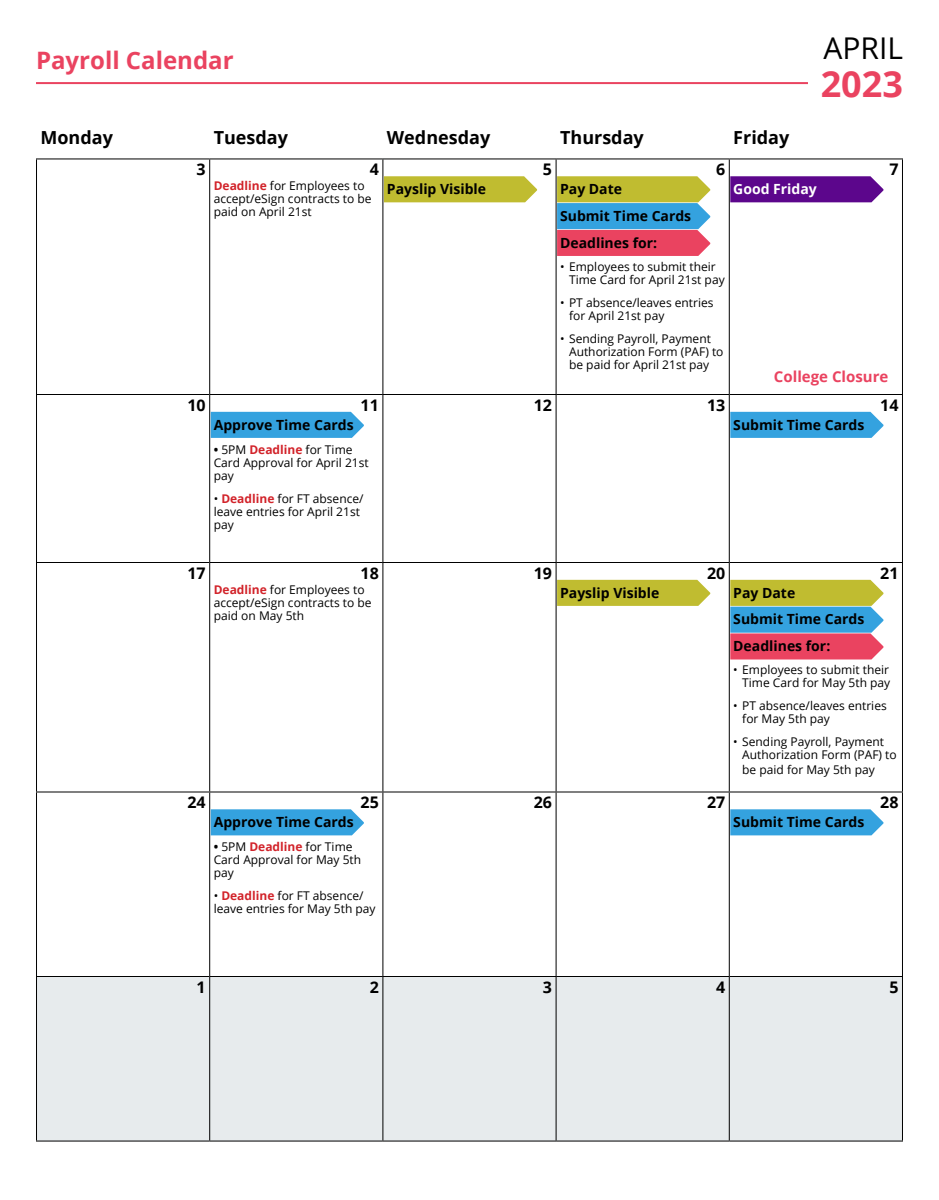
<style>
.page{position:relative;width:939px;height:1200px;background:#fff}
.page>*{position:absolute;margin:0;border:0;box-sizing:border-box;transform-origin:0 0}
.t1{font:700 36px "Open Sans";color:#ea4360}
.p-month{font:30px "Open Sans";color:#000}
.h1-header{font:700 24px "Open Sans";color:#ea4360}
.t2{font:700 18px "Open Sans";color:#000}
.t3{font:700 16px "Open Sans";color:#000}
.p-college_closure{font:700 15px "Open Sans";color:#ea4360}
.p-calendar_item{font:700 14px "Open Sans";color:#000}
.p-calendar_item-2{font:700 14px "Open Sans";color:#fff}
.p-content{font:12px/13px "Open Sans";color:#000}
.s1{font-weight:700;color:#d2232a}
.s2{font-weight:700}
</style>
<div class="page">
<hr style="left:36px;top:82px;width:772px;height:2px;background:#ea4360">
<div style="left:37px;top:977px;width:865px;height:164px;background:#e7ebed"></div>
<hr style="left:36px;top:159px;width:1px;height:235px;background:#000">
<hr style="left:209px;top:159px;width:1px;height:235px;background:#000">
<hr style="left:382px;top:159px;width:1px;height:235px;background:#000">
<hr style="left:555px;top:159px;width:1px;height:235px;background:#000">
<hr style="left:728px;top:159px;width:1px;height:235px;background:#000">
<hr style="left:902px;top:159px;width:1px;height:235px;background:#000">
<hr style="left:36px;top:394px;width:174px;height:1px;background:#000">
<hr style="left:36px;top:395px;width:1px;height:167px;background:#000">
<hr style="left:210px;top:394px;width:173px;height:1px;background:#000">
<hr style="left:209px;top:395px;width:1px;height:167px;background:#000">
<hr style="left:383px;top:394px;width:173px;height:1px;background:#000">
<hr style="left:382px;top:395px;width:1px;height:167px;background:#000">
<hr style="left:556px;top:394px;width:173px;height:1px;background:#000">
<hr style="left:555px;top:395px;width:1px;height:167px;background:#000">
<hr style="left:729px;top:394px;width:174px;height:1px;background:#000">
<hr style="left:728px;top:395px;width:1px;height:167px;background:#000">
<hr style="left:902px;top:395px;width:1px;height:167px;background:#000">
<hr style="left:36px;top:562px;width:174px;height:1px;background:#000">
<hr style="left:36px;top:563px;width:1px;height:229px;background:#000">
<hr style="left:210px;top:562px;width:173px;height:1px;background:#000">
<hr style="left:209px;top:563px;width:1px;height:229px;background:#000">
<hr style="left:383px;top:562px;width:173px;height:1px;background:#000">
<hr style="left:382px;top:563px;width:1px;height:229px;background:#000">
<hr style="left:556px;top:562px;width:173px;height:1px;background:#000">
<hr style="left:555px;top:563px;width:1px;height:229px;background:#000">
<hr style="left:729px;top:562px;width:174px;height:1px;background:#000">
<hr style="left:728px;top:563px;width:1px;height:229px;background:#000">
<hr style="left:902px;top:563px;width:1px;height:229px;background:#000">
<hr style="left:36px;top:792px;width:174px;height:1px;background:#000">
<hr style="left:36px;top:792px;width:1px;height:184px;background:#000">
<hr style="left:210px;top:792px;width:173px;height:1px;background:#000">
<hr style="left:209px;top:792px;width:1px;height:184px;background:#000">
<hr style="left:383px;top:792px;width:173px;height:1px;background:#000">
<hr style="left:382px;top:792px;width:1px;height:184px;background:#000">
<hr style="left:556px;top:792px;width:173px;height:1px;background:#000">
<hr style="left:555px;top:792px;width:1px;height:184px;background:#000">
<hr style="left:729px;top:792px;width:174px;height:1px;background:#000">
<hr style="left:728px;top:792px;width:1px;height:184px;background:#000">
<hr style="left:902px;top:792px;width:1px;height:184px;background:#000">
<hr style="left:36px;top:976px;width:174px;height:1px;background:#000">
<hr style="left:36px;top:977px;width:1px;height:164px;background:#000">
<hr style="left:210px;top:976px;width:173px;height:1px;background:#000">
<hr style="left:209px;top:977px;width:1px;height:164px;background:#000">
<hr style="left:383px;top:976px;width:173px;height:1px;background:#000">
<hr style="left:382px;top:977px;width:1px;height:164px;background:#000">
<hr style="left:556px;top:976px;width:173px;height:1px;background:#000">
<hr style="left:555px;top:977px;width:1px;height:164px;background:#000">
<hr style="left:729px;top:976px;width:174px;height:1px;background:#000">
<hr style="left:728px;top:977px;width:1px;height:164px;background:#000">
<hr style="left:902px;top:977px;width:1px;height:164px;background:#000">
<hr style="left:36px;top:1141px;width:174px;height:1px;background:#000">
<hr style="left:210px;top:1141px;width:173px;height:1px;background:#000">
<hr style="left:383px;top:1141px;width:173px;height:1px;background:#000">
<hr style="left:556px;top:1141px;width:173px;height:1px;background:#000">
<hr style="left:729px;top:1141px;width:174px;height:1px;background:#000">
<hr style="left:36px;top:158px;width:174px;height:1px;background:#000101">
<hr style="left:210px;top:158px;width:173px;height:1px;background:#000101">
<hr style="left:383px;top:158px;width:173px;height:1px;background:#000101">
<hr style="left:556px;top:158px;width:173px;height:1px;background:#000101">
<hr style="left:729px;top:158px;width:174px;height:1px;background:#000101">
<svg style="left:384px;top:176px;width:153px;height:26px;background:#c3bf3a"></svg>
<svg style="left:557px;top:176px;width:153px;height:80px;background:#a49181"></svg>
<svg style="left:730px;top:176px;width:153px;height:26px;background:#631191"></svg>
<svg style="left:211px;top:412px;width:153px;height:26px;background:#3ca5e0"></svg>
<svg style="left:730px;top:412px;width:153px;height:26px;background:#3ca5e0"></svg>
<svg style="left:557px;top:580px;width:153px;height:26px;background:#c2be38"></svg>
<svg style="left:730px;top:580px;width:153px;height:80px;background:#a49182"></svg>
<svg style="left:211px;top:809px;width:153px;height:26px;background:#3ea6e0"></svg>
<svg style="left:730px;top:809px;width:153px;height:26px;background:#3ea6e0"></svg>
<p class="h1-header" style="left:36px;top:44px;width:199px">Payroll Calendar</p>
<p class="p-month" style="left:823px;top:28px;width:81px">APRIL</p>
<p class="t1" style="left:820px;top:58px;width:84px">2023</p>
<p class="t2" style="left:40px;top:124px;width:74px">Monday</p>
<p class="t2" style="left:214px;top:124px;width:76px">Tuesday</p>
<p class="t2" style="left:387px;top:124px;width:105px">Wednesday</p>
<p class="t2" style="left:560px;top:124px;width:85px">Thursday</p>
<p class="t2" style="left:733px;top:124px;width:58px">Friday</p>
<p class="t3" style="left:196px;top:158px;width:11px">3</p>
<p class="t3" style="left:370px;top:158px;width:11px">4</p>
<p class="p-content" style="left:214px;top:179px;width:159px"><span class="s1">Deadline</span> for Employees to accept/eSign contracts to be paid on April 21st</p>
<p class="t3" style="left:716px;top:158px;width:11px">6</p>
<p class="t3" style="left:543px;top:158px;width:11px">5</p>
<p class="t3" style="left:889px;top:158px;width:11px">7</p>
<p class="p-calendar_item" style="left:387px;top:179px;width:101px">Payslip Visible</p>
<p class="p-calendar_item-2" style="left:733px;top:179px;width:85px">Good Friday</p>
<p class="p-calendar_item" style="left:560px;top:179px;width:64px">Pay Date</p>
<p class="p-calendar_item" style="left:560px;top:206px;width:133px">Submit Time Cards</p>
<p class="p-calendar_item" style="left:560px;top:233px;width:98px">Deadlines for:</p>
<p class="p-content" style="left:569px;top:259px;width:157px;text-indent:-9px">• Employees to submit their<br>Time Card for April 21st pay</p>
<p class="p-content" style="left:569px;top:295px;width:146px;text-indent:-9px">• PT absence/leaves entries for April 21st pay</p>
<p class="p-content" style="left:569px;top:331px;width:156px;text-indent:-9px">• Sending Payroll, Payment<br>Authorization Form (PAF) to be paid for April 21st pay</p>
<p class="p-college_closure" style="left:774px;top:366px;width:116px">College Closure</p>
<p class="t3" style="left:187px;top:394px;width:20px">10</p>
<p class="t3" style="left:360px;top:394px;width:20px">11</p>
<p class="p-calendar_item" style="left:214px;top:415px;width:141px">Approve Time Cards</p>
<p class="p-content" style="left:214px;top:443px;width:156px"><span class="s2">•</span> 5PM <span class="s1">Deadline</span> for Time<br>Card Approval for April 21st pay</p>
<p class="p-content" style="left:214px;top:492px;width:151px">• <span class="s1">Deadline</span> for FT absence/ leave entries for April 21st pay</p>
<p class="t3" style="left:187px;top:562px;width:20px">17</p>
<p class="t3" style="left:360px;top:562px;width:20px">18</p>
<p class="p-content" style="left:214px;top:583px;width:159px"><span class="s1">Deadline</span> for Employees to accept/eSign contracts to be paid on May 5th</p>
<p class="t3" style="left:187px;top:791px;width:20px">24</p>
<p class="t3" style="left:360px;top:791px;width:20px">25</p>
<p class="p-calendar_item" style="left:214px;top:812px;width:141px">Approve Time Cards</p>
<p class="p-content" style="left:214px;top:840px;width:149px"><span class="s2">•</span> 5PM <span class="s1">Deadline</span> for Time<br>Card Approval for May 5th pay</p>
<p class="p-content" style="left:214px;top:889px;width:163px">• <span class="s1">Deadline</span> for FT absence/ leave entries for May 5th pay</p>
<p class="t3" style="left:534px;top:394px;width:20px">12</p>
<p class="t3" style="left:707px;top:394px;width:20px">13</p>
<p class="t3" style="left:880px;top:394px;width:20px">14</p>
<p class="p-calendar_item" style="left:733px;top:415px;width:133px">Submit Time Cards</p>
<p class="t3" style="left:534px;top:562px;width:20px">19</p>
<p class="t3" style="left:707px;top:562px;width:20px">20</p>
<p class="p-calendar_item" style="left:560px;top:583px;width:101px">Payslip Visible</p>
<p class="t3" style="left:880px;top:562px;width:20px">21</p>
<p class="p-calendar_item" style="left:733px;top:583px;width:64px">Pay Date</p>
<p class="p-calendar_item" style="left:733px;top:609px;width:133px">Submit Time Cards</p>
<p class="p-calendar_item" style="left:733px;top:636px;width:98px">Deadlines for:</p>
<p class="p-content" style="left:733px;top:663px;width:158px;text-align:right">• Employees to submit their<br>Time Card for May 5th pay</p>
<p class="p-content" style="left:742px;top:699px;width:146px;text-indent:-9px">• PT absence/leaves entries for May 5th pay</p>
<p class="p-content" style="left:742px;top:735px;width:156px;text-indent:-9px">• Sending Payroll, Payment<br>Authorization Form (PAF) to</p>
<p class="p-content" style="left:742px;top:762px;width:134px">be paid for May 5th pay</p>
<p class="t3" style="left:534px;top:791px;width:20px">26</p>
<p class="t3" style="left:707px;top:791px;width:20px">27</p>
<p class="t3" style="left:880px;top:791px;width:20px">28</p>
<p class="p-calendar_item" style="left:733px;top:812px;width:133px">Submit Time Cards</p>
<p class="t3" style="left:196px;top:976px;width:11px">1</p>
<p class="t3" style="left:370px;top:976px;width:11px">2</p>
<p class="t3" style="left:543px;top:976px;width:11px">3</p>
<p class="t3" style="left:716px;top:976px;width:11px">4</p>
<p class="t3" style="left:889px;top:976px;width:11px">5</p>
</div>
